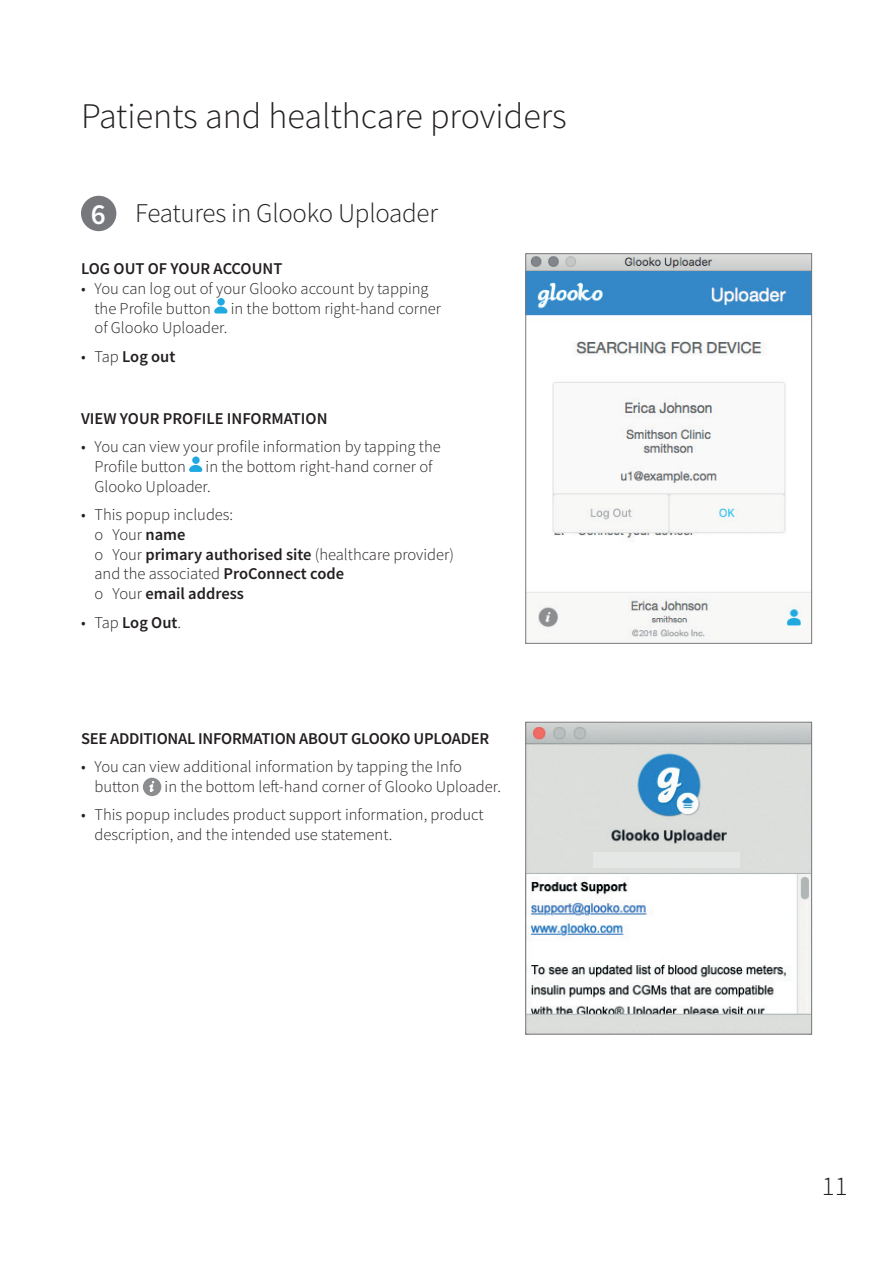
<style>
.page{position:relative;width:893px;height:1263px;background:#fff}
.page>*{position:absolute;margin:0;border:0;box-sizing:border-box;transform-origin:0 0}
.t1{font:300 36px "Source Sans Pro";color:#231f20}
.t2{font:300 27px "Source Sans Pro";letter-spacing:-.01em;color:#231f20}
.t3{font:300 16.5px/19.8px "Source Sans Pro";color:#231f20}
.t4{font:600 16.5px "Source Sans Pro";letter-spacing:-.015em;color:#231f20}
.s1{font-weight:600;font-size:29.25px;color:#fff}
.s2{font-weight:300}
.s3{font-weight:600}
.s4{font-family:"Monotype Corsiva";font-weight:400;font-size:15.75px;color:#fff}
</style>
<div class="page">
<div style="left:81px;top:196px;width:35px;height:35px;background:#76787b;border-radius:50%"></div>
<svg style="left:214px;top:306px;width:14px;height:7px"></svg>
<div style="left:217px;top:298px;width:8px;height:7px;background:#1fa9e1;border-radius:50%"></div>
<svg style="left:189px;top:465px;width:14px;height:7px"></svg>
<div style="left:192px;top:456px;width:8px;height:8px;background:#1fa9e1;border-radius:50%"></div>
<div style="left:143px;top:778px;width:18px;height:18px;background:#8b8d8f;border-radius:50%"></div>
<img style="left:527px;top:724px;width:283px;height:308px">
<div style="left:525px;top:722px;width:287px;height:312px;border:1px solid #76787b"></div>
<img style="left:527px;top:255px;width:283px;height:387px">
<div style="left:525px;top:253px;width:287px;height:391px;border:1px solid #76787b"></div>
<div style="left:785px;top:294px;width:16px;height:16px;background:#3588c8"></div>
<div style="left:593px;top:852px;width:147px;height:15px;background:#e5e6e6"></div>
<h1 class="t1" style="left:81px;top:94px;width:487px">Patients and healthcare providers</h1>
<h2 class="t2" style="left:91px;top:196px;width:349px"><span class="s1">6</span> Features in Glooko Uploader</h2>
<p class="t4" style="left:81px;top:258px;width:203px">LOG OUT OF YOUR ACCOUNT</p>
<p class="t3" style="left:94px;top:278px;width:348px;text-indent:-13px">• You can log out of your Glooko account by tapping the Profile button in the bottom right-hand corner of Glooko Uploader.</p>
<p class="t4" style="left:81px;top:345px;width:96px"><span class="s2">• Tap</span> Log out</p>
<p class="t4" style="left:81px;top:407px;width:248px">VIEW YOUR PROFILE INFORMATION</p>
<p class="t3" style="left:94px;top:437px;width:348px;text-indent:-13px">• You can view your profile information by tapping the<br>Profile button in the bottom right-hand corner of<br>Glooko Uploader.</p>
<p class="t3" style="left:94px;top:505px;width:361px;text-indent:-13px">• This popup includes:<br>o Your <span class="s3">name<br></span>o Your <span class="s3">primary authorised site</span> (healthcare provider) and the associated <span class="s3">ProConnect code<br></span>o Your <span class="s3">email address</span></p>
<p class="t4" style="left:81px;top:611px;width:102px"><span class="s2">• Tap</span> Log Out<span class="s2">.</span></p>
<p class="t4" style="left:81px;top:727px;width:410px">SEE ADDITIONAL INFORMATION ABOUT GLOOKO UPLOADER</p>
<p class="t3" style="left:94px;top:757px;width:408px;text-indent:-13px">• You can view additional information by tapping the Info button <span class="s4">i</span> in the bottom left-hand corner of Glooko Uploader.</p>
<p class="t3" style="left:94px;top:805px;width:391px;text-indent:-13px">• This popup includes product support information, product description, and the intended use statement.</p>
<h2 class="t2" style="left:822px;top:1170px;width:27px">11</h2>
</div>
